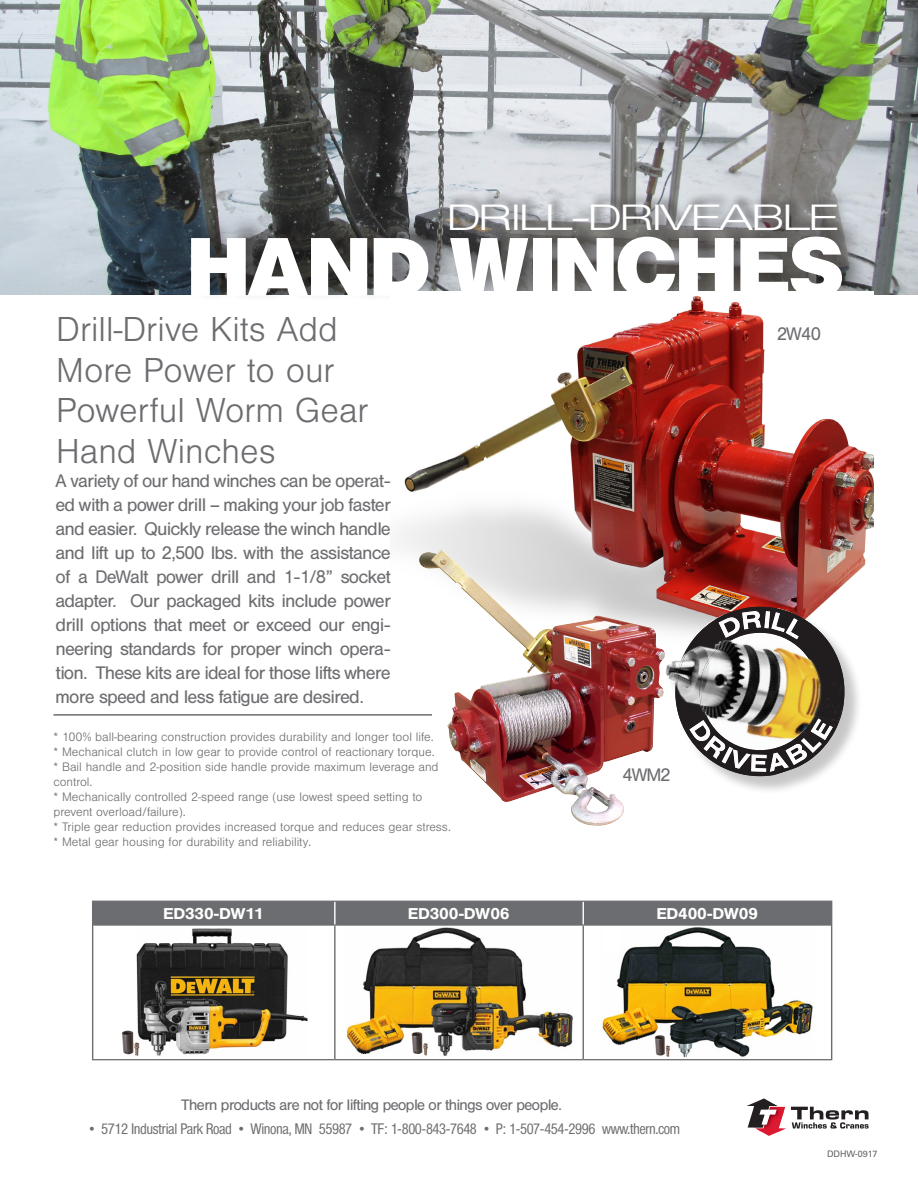
<style>
.page{position:relative;width:918px;height:1188px;background:#fff}
.page>*{position:absolute;margin:0;border:0;box-sizing:border-box;transform-origin:0 0}
.t1{font:900 81.75px "Helten";color:#fff}
.t2{font:300 36px/40.5px "Foundation Sans";color:#6c6d70}
.t3{font:200 36px "Helten Extended";color:#fff;scale:1.27 1}
.t4{font:18px/24px "Helten";color:#6c6d70;text-align:justify}
.Table_Section_Header{font:500 15.45px "Helten";color:#fff;scale:1.08 1}
.t5{font:300 15px "Helten Condensed";color:#6c6d70}
.Footnotes_Bold{font:15px "Helten";letter-spacing:-.01em;color:#6c6d70}
.t6{font:300 12.75px/15px "Foundation Sans";color:#6c6d70}
.Footnotes_Bold-2{font:9px "Univers";letter-spacing:-.01em;color:#636366}
</style>
<div class="page">
<hr style="left:93px;top:924px;width:242px;height:2px;background:#6c6d70">
<hr style="left:335px;top:924px;width:248px;height:2px;background:#6c6d70">
<hr style="left:583px;top:924px;width:248px;height:2px;background:#6c6d70">
<hr style="left:92px;top:1059px;width:243px;height:1px;background:#6c6d70">
<hr style="left:335px;top:1059px;width:248px;height:1px;background:#6c6d70">
<hr style="left:583px;top:1059px;width:249px;height:1px;background:#6c6d70">
<hr style="left:92px;top:925px;width:1px;height:134px;background:#6c6d70">
<hr style="left:334px;top:926px;width:2px;height:133px;background:#6c6d70">
<hr style="left:583px;top:926px;width:1px;height:133px;background:#6c6d70">
<hr style="left:831px;top:925px;width:1px;height:134px;background:#6c6d70">
<div style="left:92px;top:901px;width:740px;height:24px;background:#6c6d70"></div>
<img style="left:0;top:0;width:918px;height:295px">
<div style="left:188px;top:213px;width:681px;height:90px;background:#231f20;opacity:.55"></div>
<div style="left:447px;top:192px;width:403px;height:41px;background:#231f20;opacity:.75"></div>
<svg style="left:747px;top:1098px;width:122px;height:38px"></svg>
<img style="left:391px;top:292px;width:482px;height:339px">
<img style="left:419px;top:550px;width:245px;height:276px">
<div style="left:668px;top:609px;width:195px;height:186px;background:#231f20;opacity:.25"></div>
<svg style="left:675px;top:607px;width:170px;height:169px"></svg>
<img style="left:665px;top:613px;width:12px;height:50px">
<img style="left:666px;top:663px;width:9px;height:33px">
<img style="left:677px;top:609px;width:167px;height:165px">
<img style="left:789px;top:612px;width:54px;height:63px">
<img style="left:759px;top:607px;width:34px;height:8px">
<img style="left:841px;top:672px;width:4px;height:36px">
<img style="left:733px;top:607px;width:26px;height:6px">
<img style="left:834px;top:706px;width:9px;height:25px">
<img style="left:680px;top:611px;width:55px;height:51px">
<img style="left:776px;top:729px;width:59px;height:45px">
<img style="left:675px;top:659px;width:9px;height:35px">
<img style="left:743px;top:772px;width:36px;height:4px">
<img style="left:675px;top:692px;width:6px;height:26px">
<img style="left:720px;top:765px;width:26px;height:10px">
<img style="left:679px;top:717px;width:43px;height:50px">
<img style="left:700px;top:631px;width:120px;height:121px">
<img style="left:719px;top:617px;width:21px;height:21px">
<img style="left:742px;top:611px;width:19px;height:18px">
<img style="left:764px;top:611px;width:6px;height:17px">
<img style="left:771px;top:612px;width:14px;height:20px">
<img style="left:786px;top:618px;width:13px;height:21px">
<img style="left:689px;top:720px;width:22px;height:21px">
<img style="left:704px;top:735px;width:22px;height:24px">
<img style="left:722px;top:747px;width:11px;height:17px">
<img style="left:733px;top:749px;width:18px;height:20px">
<img style="left:751px;top:754px;width:16px;height:18px">
<img style="left:770px;top:753px;width:19px;height:19px">
<img style="left:785px;top:744px;width:23px;height:21px">
<img style="left:801px;top:738px;width:21px;height:15px">
<img style="left:811px;top:718px;width:22px;height:22px">
<img style="left:121px;top:928px;width:187px;height:128px">
<img style="left:346px;top:927px;width:227px;height:129px">
<img style="left:602px;top:927px;width:211px;height:131px">
<hr style="left:53px;top:714px;width:379px;height:2px;background:#6c6d70">
<p class="t3" style="left:448px;top:196px;width:308px">DRILL-DRIVEABLE</p>
<p class="t1" style="left:189px;top:218px;width:657px">HAND WINCHES</p>
<p class="t2" style="left:56px;top:310px;width:314px">Drill-Drive Kits Add<br>More Power to our<br>Powerful Worm Gear<br>Hand Winches</p>
<p class="t4" style="left:56px;top:469px;width:336px">A variety of our hand winches can be operat&shy;ed with a power drill – making your job faster and easier. Quickly release the winch handle and lift up to 2,500 lbs. with the assistance of a DeWalt power drill and 1-1/8” socket adapter. Our packaged kits include power drill options that meet or exceed our engi&shy;neering standards for proper winch opera&shy;tion. These kits are ideal for those lifts where more speed and less fatigue are desired.</p>
<p class="t6" style="left:53px;top:729px;width:382px">* 100% ball-bearing construction provides durability and longer tool life.</p>
<p class="t6" style="left:53px;top:744px;width:383px">* Mechanical clutch in low gear to provide control of reactionary torque.</p>
<p class="t6" style="left:53px;top:759px;width:387px">* Bail handle and 2-position side handle provide maximum leverage and control.</p>
<p class="t6" style="left:53px;top:789px;width:371px">* Mechanically controlled 2-speed range (use lowest speed setting to prevent overload/failure).</p>
<p class="t6" style="left:53px;top:819px;width:399px">* Triple gear reduction provides increased torque and reduces gear stress.</p>
<p class="t6" style="left:53px;top:834px;width:259px">* Metal gear housing for durability and reliability.</p>
<p class="t4" style="left:778px;top:322px;width:45px">2W40</p>
<p class="t4" style="left:623px;top:763px;width:49px">4WM2</p>
<p class="Table_Section_Header" style="left:164px;top:905px;width:94px">ED330-DW11</p>
<p class="Table_Section_Header" style="left:408px;top:905px;width:95px">ED300-DW06</p>
<p class="Table_Section_Header" style="left:657px;top:905px;width:95px">ED400-DW09</p>
<p class="Footnotes_Bold" style="left:182px;top:1097px;width:381px">Thern products are not for lifting people or things over people.</p>
<p class="t5" style="left:89px;top:1121px;width:592px">• 5712 Industrial Park Road • Winona, MN 55987 • TF: 1-800-843-7648 • P: 1-507-454-2996 www.thern.com</p>
<p class="Footnotes_Bold-2" style="left:827px;top:1148px;width:52px">DDHW-0917</p>
</div>
